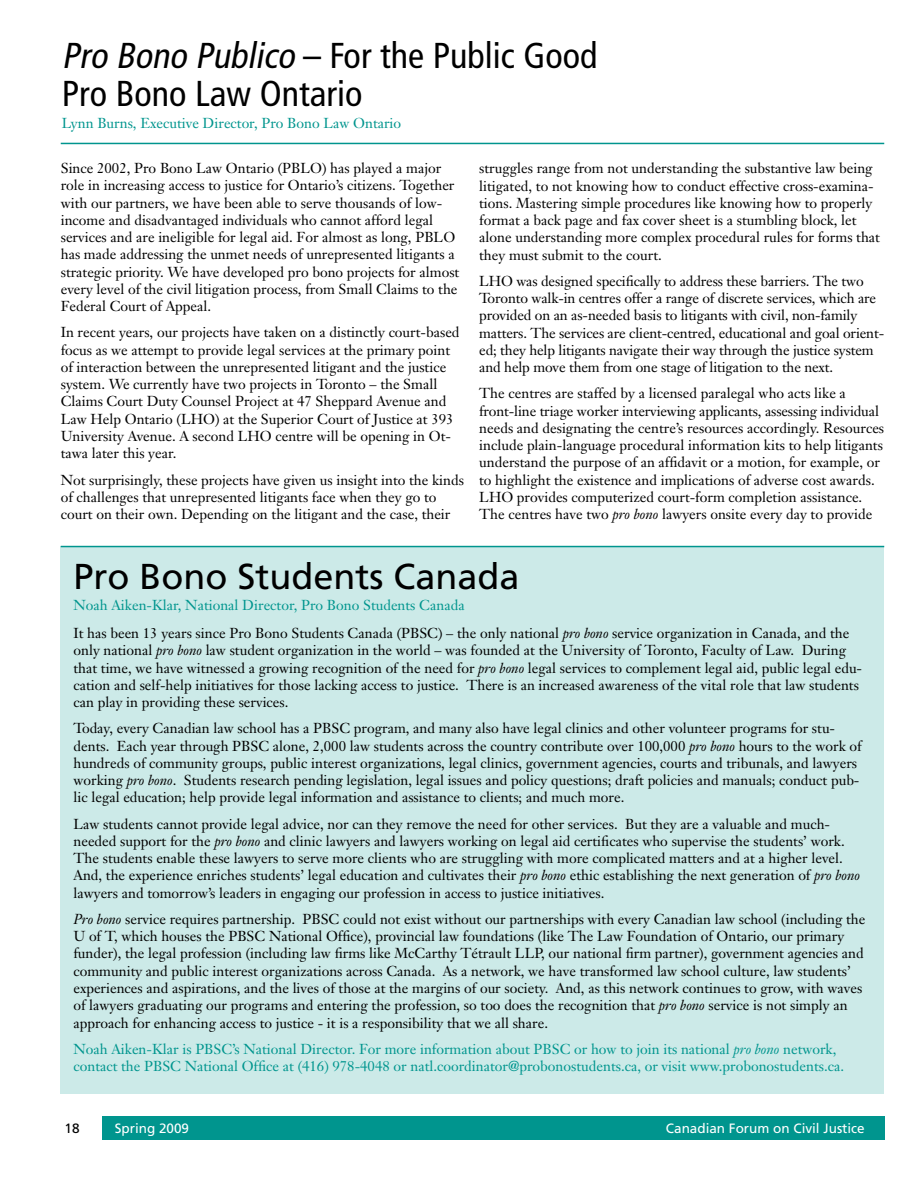
<style>
.page{position:relative;width:918px;height:1188px;background:#fff}
.page>*{position:absolute;margin:0;border:0;box-sizing:border-box;transform-origin:0 0}
.t1{font:condensed 36px/39px "Frutiger";color:#000}
.t2{font:36px "Frutiger";color:#000}
.t3{font:14.25px/17.2px "Janson Text";color:#000}
.t4{font:14.25px/17.2px "Janson Text";color:#00958e}
.t5{font:13.5px "Frutiger";color:#fff}
.t6{font:13.5px "Frutiger";color:#000}
.s1{font-style:italic}
</style>
<div class="page">
<div style="left:102px;top:1116px;width:782px;height:23px;background:#00958e"></div>
<hr style="left:61px;top:143px;width:823px;height:1px;background:#00958e">
<div style="left:61px;top:546px;width:823px;height:548px;background:#cceae8"></div>
<hr style="left:61px;top:546px;width:823px;height:1px;background:#00958e">
<h1 class="t1" style="left:62px;top:36px;width:537px"><span class="s1">Pro Bono Publico</span> – For the Public Good<br>Pro Bono Law Ontario</h1>
<p class="t4" style="left:62px;top:114px;width:341px">Lynn Burns, Executive Director, Pro Bono Law Ontario</p>
<p class="t3" style="left:61px;top:159px;width:400px">Since 2002, Pro Bono Law Ontario (PBLO) has played a major role in increasing access to justice for Ontario’s citizens. Together with our partners, we have been able to serve thousands of low&shy;income and disadvantaged individuals who cannot afford legal services and are ineligible for legal aid. For almost as long, PBLO has made addressing the unmet needs of unrepresented litigants a strategic priority. We have developed pro bono projects for almost every level of the civil litigation process, from Small Claims to the Federal Court of Appeal.</p>
<p class="t3" style="left:61px;top:324px;width:400px">In recent years, our projects have taken on a distinctly court-based focus as we attempt to provide legal services at the primary point of interaction between the unrepresented litigant and the justice system. We currently have two projects in Toronto – the Small Claims Court Duty Counsel Project at 47 Sheppard Avenue and Law Help Ontario (LHO) at the Superior Court of Justice at 393<br>University Avenue. A second LHO centre will be opening in Ot&shy;tawa later this year.</p>
<p class="t3" style="left:61px;top:471px;width:405px">Not surprisingly, these projects have given us insight into the kinds of challenges that unrepresented litigants face when they go to court on their own. Depending on the litigant and the case, their</p>
<p class="t3" style="left:479px;top:160px;width:402px">struggles range from not understanding the substantive law being litigated, to not knowing how to conduct effective cross-examina&shy;tions. Mastering simple procedures like knowing how to properly format a back page and fax cover sheet is a stumbling block, let alone understanding more complex procedural rules for forms that they must submit to the court.</p>
<p class="t3" style="left:479px;top:272px;width:406px">LHO was designed specifically to address these barriers. The two Toronto walk-in centres offer a range of discrete services, which are provided on an as-needed basis to litigants with civil, non-family matters. The services are client-centred, educational and goal orient&shy;ed; they help litigants navigate their way through the justice system and help move them from one stage of litigation to the next.</p>
<p class="t3" style="left:479px;top:385px;width:407px">The centres are staffed by a licensed paralegal who acts like a front-line triage worker interviewing applicants, assessing individual needs and designating the centre’s resources accordingly. Resources include plain-language procedural information kits to help litigants understand the purpose of an affidavit or a motion, for example, or to highlight the existence and implications of adverse cost awards.<br>LHO provides computerized court-form completion assistance.<br>The centres have two <span class="s1">pro bono</span> lawyers onsite every day to provide</p>
<h1 class="t2" style="left:74px;top:555px;width:448px">Pro Bono Students Canada</h1>
<p class="t4" style="left:74px;top:596px;width:393px">Noah Aiken-Klar, National Director, Pro Bono Students Canada</p>
<p class="t3" style="left:74px;top:624px;width:790px">It has been 13 years since Pro Bono Students Canada (PBSC) – the only national <span class="s1">pro bono</span> service organization in Canada, and the only national <span class="s1">pro bono</span> law student organization in the world – was founded at the University of Toronto, Faculty of Law. During that time, we have witnessed a growing recognition of the need for <span class="s1">pro bono</span> legal services to complement legal aid, public legal edu&shy;cation and self-help initiatives for those lacking access to justice. There is an increased awareness of the vital role that law students can play in providing these services.</p>
<p class="t3" style="left:74px;top:720px;width:790px">Today, every Canadian law school has a PBSC program, and many also have legal clinics and other volunteer programs for stu&shy;dents. Each year through PBSC alone, 2,000 law students across the country contribute over 100,000 <span class="s1">pro bono</span> hours to the work of hundreds of community groups, public interest organizations, legal clinics, government agencies, courts and tribunals, and lawyers working <span class="s1">pro bono</span>. Students research pending legislation, legal issues and policy questions; draft policies and manuals; conduct pub&shy;lic legal education; help provide legal information and assistance to clients; and much more.</p>
<p class="t3" style="left:74px;top:815px;width:788px">Law students cannot provide legal advice, nor can they remove the need for other services. But they are a valuable and much&shy;needed support for the <span class="s1">pro bono</span> and clinic lawyers and lawyers working on legal aid certificates who supervise the students’ work.<br>The students enable these lawyers to serve more clients who are struggling with more complicated matters and at a higher level.<br>And, the experience enriches students’ legal education and cultivates their <span class="s1">pro bono</span> ethic establishing the next generation of <span class="s1">pro bono </span>lawyers and tomorrow’s leaders in engaging our profession in access to justice initiatives.</p>
<p class="t3" style="left:73px;top:910px;width:794px"><span class="s1">Pro bono</span> service requires partnership. PBSC could not exist without our partnerships with every Canadian law school (including the U of T, which houses the PBSC National Office), provincial law foundations (like The Law Foundation of Ontario, our primary funder), the legal profession (including law firms like McCarthy Tétrault LLP, our national firm partner), government agencies and community and public interest organizations across Canada. As a network, we have transformed law school culture, law students’ experiences and aspirations, and the lives of those at the margins of our society. And, as this network continues to grow, with waves of lawyers graduating our programs and entering the profession, so too does the recognition that <span class="s1">pro bono</span> service is not simply an approach for enhancing access to justice - it is a responsibility that we all share.</p>
<p class="t4" style="left:73px;top:1040px;width:772px">Noah Aiken-Klar is PBSC’s National Director. For more information about PBSC or how to join its national <span class="s1">pro bono</span> network, contact the PBSC National Office at (416) 978-4048 or natl.coordinator@probonostudents.ca, or visit www.probonostudents.ca.</p>
<p class="t6" style="left:65px;top:1120px;width:17px">18</p>
<p class="t5" style="left:115px;top:1120px;width:76px">Spring 2009</p>
<p class="t5" style="left:666px;top:1120px;width:200px">Canadian Forum on Civil Justice</p>
</div>
